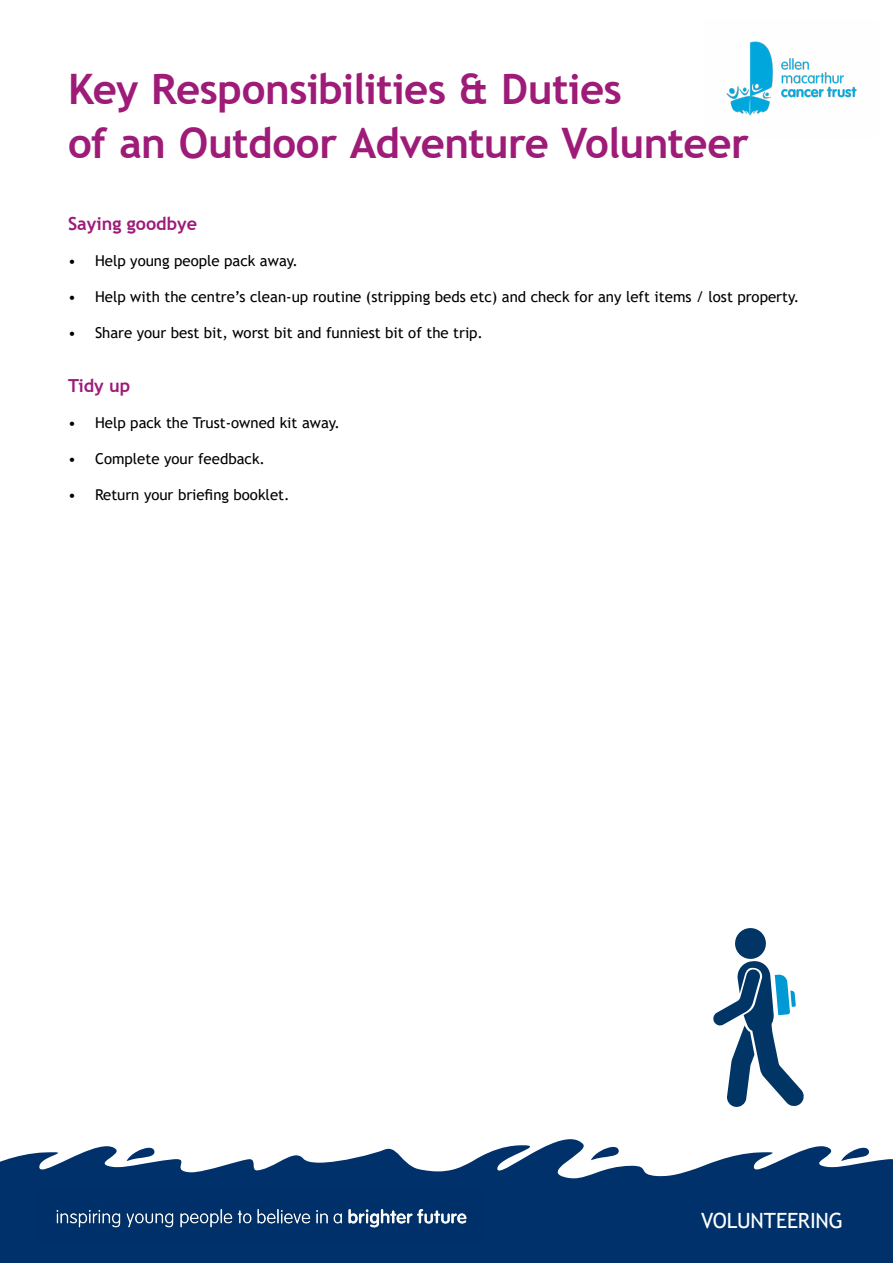
<style>
.page{position:relative;width:893px;height:1263px;background:#fff}
.page>*{position:absolute;margin:0;border:0;box-sizing:border-box;transform-origin:0 0}
.t1{font:700 42px/54px "Trebuchet MS";letter-spacing:-.015em;color:#9e1b78}
.t2{font:21px "Trebuchet MS";letter-spacing:-.005em;color:#fff}
.t3{font:700 18px "Trebuchet MS";color:#9e1b78}
.t4{font:15px "Trebuchet MS";color:#000}
</style>
<div class="page">
<img style="left:726px;top:41px;width:131px;height:75px">
<svg style="left:713px;top:928px;width:91px;height:179px"></svg>
<svg style="left:0;top:1139px;width:893px;height:124px;fill:#00316a"></svg>
<img style="left:38px;top:1191px;width:447px;height:50px">
<h1 class="t1" style="left:68px;top:62px;width:682px">Key Responsibilities &amp; Duties<br>of an Outdoor Adventure Volunteer</h1>
<p class="t3" style="left:68px;top:212px;width:131px">Saying goodbye</p>
<p class="t4" style="left:68px;top:251px;width:231px">• Help young people pack away.</p>
<p class="t4" style="left:68px;top:287px;width:733px">• Help with the centre’s clean-up routine (stripping beds etc) and check for any left items / lost property.</p>
<p class="t4" style="left:68px;top:323px;width:417px">• Share your best bit, worst bit and funniest bit of the trip.</p>
<p class="t3" style="left:68px;top:374px;width:64px">Tidy up</p>
<p class="t4" style="left:68px;top:413px;width:273px">• Help pack the Trust-owned kit away.</p>
<p class="t4" style="left:68px;top:449px;width:199px">• Complete your feedback.</p>
<p class="t4" style="left:68px;top:485px;width:223px">• Return your briefing booklet.</p>
<h2 class="t2" style="left:701px;top:1207px;width:143px">VOLUNTEERING</h2>
</div>
